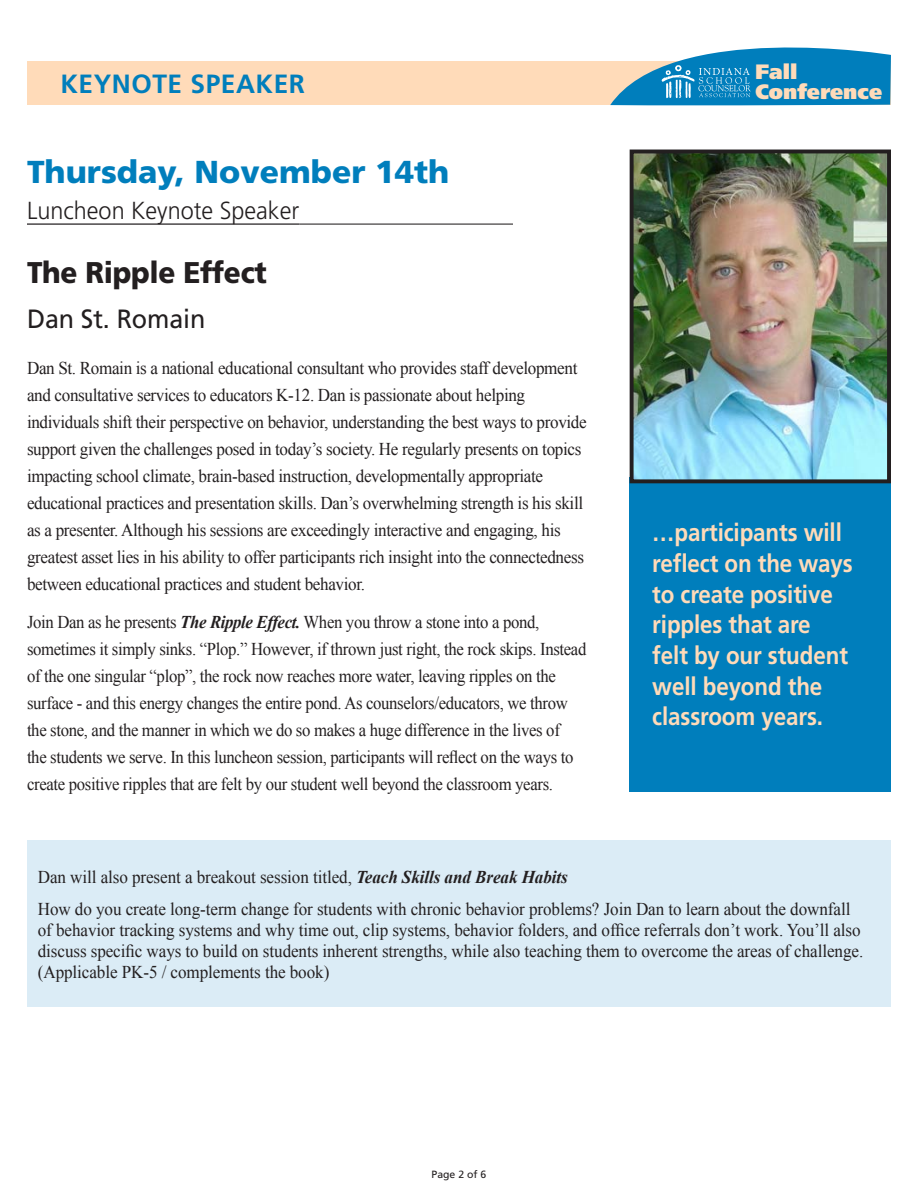
<style>
.page{position:relative;width:918px;height:1188px;background:#fff}
.page>*{position:absolute;margin:0;border:0;box-sizing:border-box;transform-origin:0 0}
.t1{font:900 31.65px "Frutiger";color:#007ebc}
.t2{font:900 30px "Frutiger";letter-spacing:-.01em;color:#231f20;scale:.93 1}
.t3{font:700 26.4px "Frutiger";letter-spacing:.02em;color:#007ebc}
.t4{font:26.4px "Frutiger";letter-spacing:-.005em;color:#231f20;scale:.95 1}
.t5{font:700 24.9px/30.6px "Frutiger";letter-spacing:-.005em;color:#ffdbb9;scale:.9 1}
.t6{font:300 24.75px "Frutiger";color:#231f20;scale:.95 1}
.t7{font:900 20.85px/19.6px "Frutiger";color:#ffdbb9}
.t8{font:18px/27px "Times New Roman";letter-spacing:-.02em;color:#231f20;scale:.95 1}
.t9{font:18px/27px "Times New Roman";letter-spacing:-.02em;color:#231f20;scale:.93 1}
.t10{font:10.5px "Frutiger";color:#231f20}
.s1{font-weight:700;font-style:italic}
</style>
<div class="page">
<hr style="left:27px;top:223px;width:272px;height:2px;background:#231f20">
<hr style="left:299px;top:224px;width:214px;height:1px;background:#231f20">
<div style="left:27px;top:62px;width:863px;height:43px;background:#ffdbb9"></div>
<svg style="left:610px;top:47px;width:281px;height:59px"></svg>
<div style="left:630px;top:478px;width:261px;height:314px;background:#007ebc"></div>
<img style="left:635px;top:155px;width:251px;height:323px">
<div style="left:630px;top:150px;width:261px;height:333px;border:4px solid #231f20"></div>
<div style="left:27px;top:841px;width:864px;height:166px;background:#dbecf6"></div>
<h3 class="t3" style="left:60px;top:69px;width:246px">KEYNOTE SPEAKER</h3>
<p class="t7" style="left:755px;top:62px;width:128px">Fall<br>Conference</p>
<h1 class="t1" style="left:27px;top:153px;width:424px">Thursday, November 14th</h1>
<h3 class="t6" style="left:27px;top:196px;width:288px">Luncheon Keynote Speaker</h3>
<h2 class="t2" style="left:27px;top:254px;width:259px">The Ripple Effect</h2>
<h3 class="t4" style="left:27px;top:303px;width:189px">Dan St. Romain</h3>
<p class="t8" style="left:27px;top:354px;width:591px">Dan St. Romain is a national educational consultant who provides staff development and consultative services to educators K-12. Dan is passionate about helping individuals shift their perspective on behavior, understanding the best ways to provide support given the challenges posed in today’s society. He regularly presents on topics impacting school climate, brain-based instruction, developmentally appropriate educational practices and presentation skills. Dan’s overwhelming strength is his skill as a presenter. Although his sessions are exceedingly interactive and engaging, his greatest asset lies in his ability to offer participants rich insight into the connectedness between educational practices and student behavior.</p>
<p class="t9" style="left:27px;top:608px;width:603px">Join Dan as he presents <span class="s1">The Ripple Effect.</span> When you throw a stone into a pond, sometimes it simply sinks. “Plop.” However, if thrown just right, the rock skips. Instead of the one singular “plop”, the rock now reaches more water, leaving ripples on the surface - and this energy changes the entire pond. As counselors/educators, we throw the stone, and the manner in which we do so makes a huge difference in the lives of<br>the students we serve. In this luncheon session, participants will reflect on the ways to create positive ripples that are felt by our student well beyond the classroom years.</p>
<h3 class="t5" style="left:652px;top:517px;width:224px">…participants will reflect on the ways to create positive ripples that are<br>felt by our student well beyond the classroom years.</h3>
<p class="t8" style="left:38px;top:861px;width:857px;line-height:31.8px">Dan will also present a breakout session titled, <span class="s1">Teach Skills and Break Habits<br></span>How do you create long‑term change for students with chronic behavior problems? Join Dan to learn about the downfall</p>
<p class="t8" style="left:38px;top:919px;width:870px;line-height:21px">of behavior tracking systems and why time out, clip systems, behavior folders, and office referrals don’t work. You’ll also discuss specific ways to build on students inherent strengths, while also teaching them to overcome the areas of challenge. (Applicable PK-5 / complements the book)</p>
<p class="t10" style="left:432px;top:1168px;width:56px">Page 2 of 6</p>
</div>
